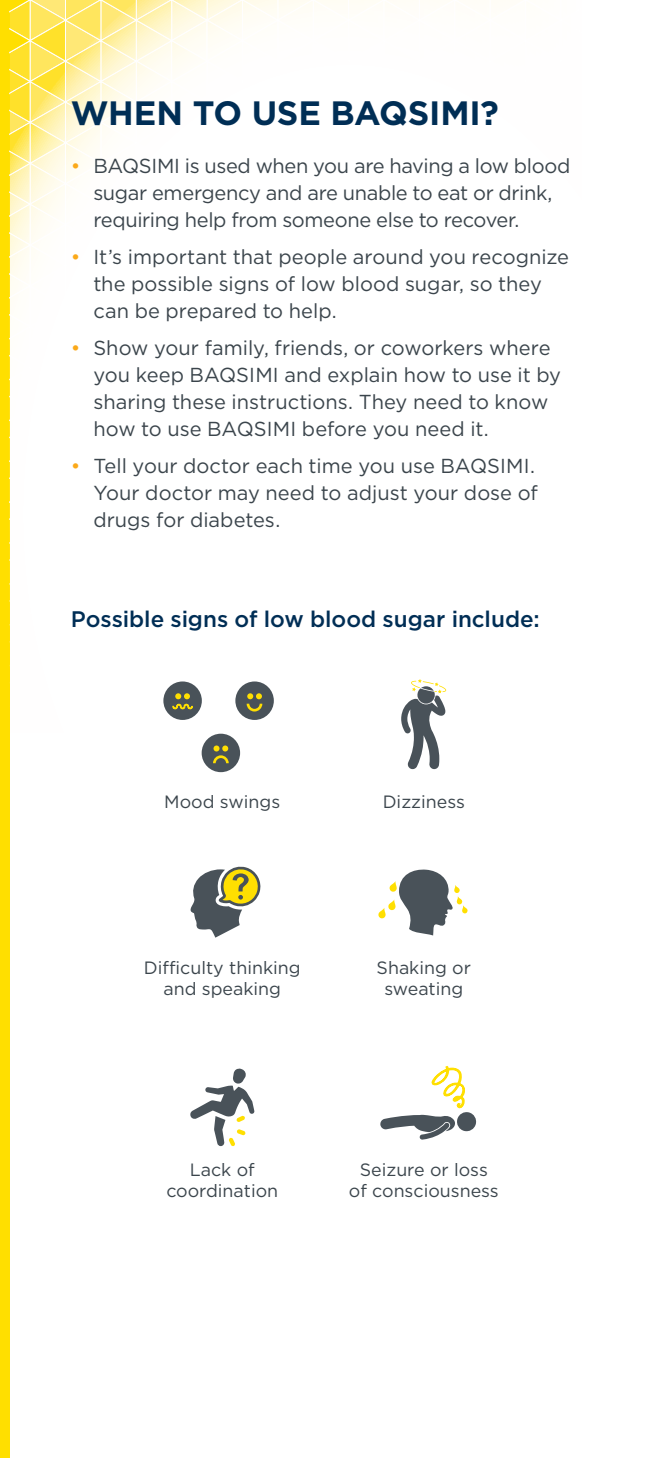
<style>
.page{position:relative;width:648px;height:1458px;background:#fff}
.page>*{position:absolute;margin:0;border:0;box-sizing:border-box;transform-origin:0 0}
.t1{font:700 33.75px "Gotham HTF";letter-spacing:-.005em;color:#002e55}
.t2{font:500 22.5px "Gotham";color:#002e55}
.t3{font:20.25px/27px "Gotham HTF";letter-spacing:-.005em;color:#3b454c}
.t4{font:17.78px/21.4px "Gotham HTF";color:#3b454c;text-align:center}
.s1{color:#fba919}
</style>
<div class="page">
<div style="left:0;top:0;width:10px;height:1458px;background:#ffdf00"></div>
<svg style="left:190px;top:1068px;width:64px;height:78px"></svg>
<svg style="left:380px;top:1065px;width:97px;height:75px"></svg>
<svg style="left:378px;top:869px;width:90px;height:67px"></svg>
<svg style="left:190px;top:866px;width:71px;height:72px"></svg>
<div style="left:202px;top:734px;width:38px;height:38px;background:#495259;border-radius:50%"></div>
<svg style="left:10px;top:0;width:437px;height:769px"></svg>
<h1 class="t1" style="left:71px;top:94px;width:429px">WHEN TO USE BAQSIMI?</h1>
<p class="t3" style="left:93px;top:152px;width:478px;text-indent:-22px"><span class="s1">•</span> BAQSIMI is used when you are having a low blood sugar emergency and are unable to eat or drink, requiring help from someone else to recover.</p>
<p class="t3" style="left:93px;top:243px;width:477px;text-indent:-22px"><span class="s1">•</span> It’s important that people around you recognize the possible signs of low blood sugar, so they can be prepared to help.</p>
<p class="t3" style="left:93px;top:334px;width:469px;text-indent:-22px"><span class="s1">•</span> Show your family, friends, or coworkers where you keep BAQSIMI and explain how to use it by sharing these instructions. They need to know how to use BAQSIMI before you need it.</p>
<p class="t3" style="left:93px;top:452px;width:446px;text-indent:-22px"><span class="s1">•</span> Tell your doctor each time you use BAQSIMI.<br>Your doctor may need to adjust your dose of drugs for diabetes.</p>
<p class="t2" style="left:71px;top:605px;width:470px">Possible signs of low blood sugar include:</p>
<p class="t4" style="left:164px;top:791px;width:117px">Mood swings</p>
<p class="t4" style="left:383px;top:791px;width:84px">Dizziness</p>
<p class="t4" style="left:144px;top:956px;width:158px">Difficulty thinking and speaking</p>
<p class="t4" style="left:377px;top:956px;width:96px">Shaking or sweating</p>
<p class="t4" style="left:166px;top:1158px;width:113px">Lack of coordination</p>
<p class="t4" style="left:349px;top:1158px;width:151px">Seizure or loss of consciousness</p>
</div>
